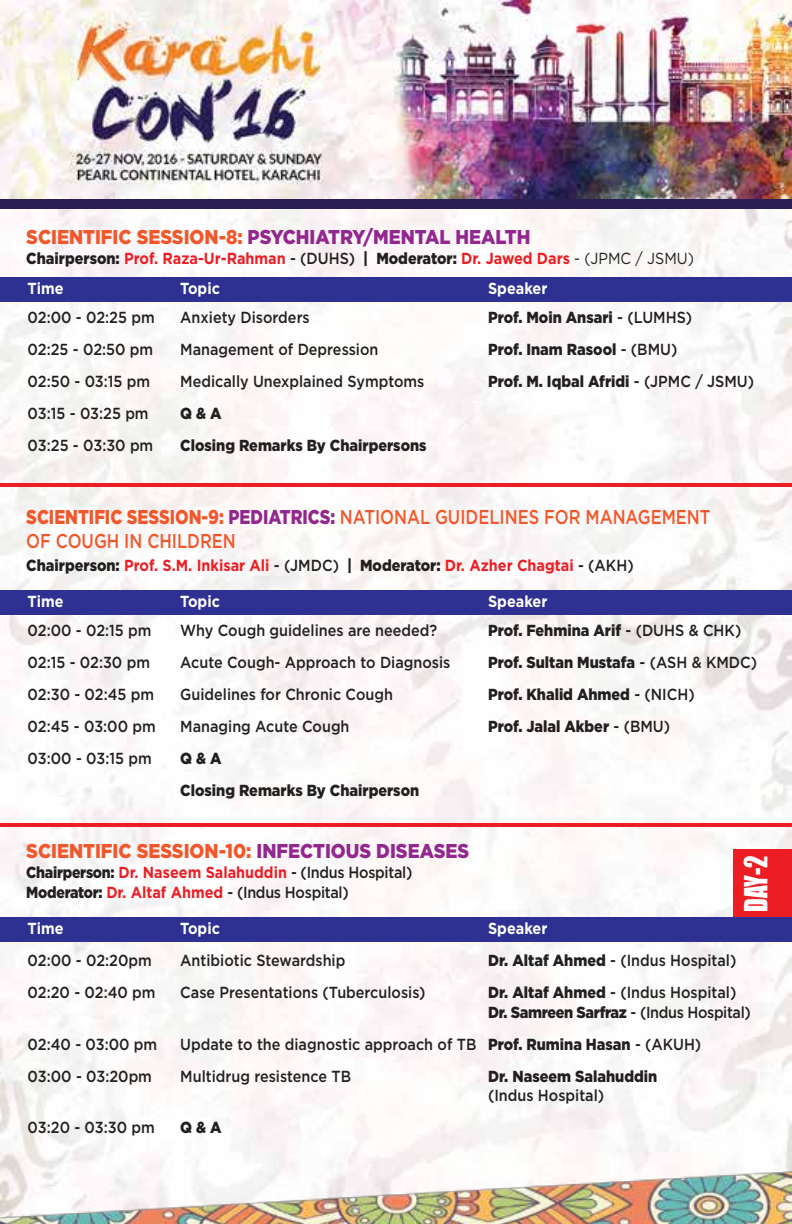
<style>
.page{position:relative;width:792px;height:1224px;background:#fff}
.page>*{position:absolute;margin:0;border:0;box-sizing:border-box;transform-origin:0 0}
.t1{font:29.2px "Impact";color:#fff;scale:.85 1}
.t2{font:500 20px/24px "Gotham";color:#f1572b;scale:.82 1}
.t3{font:900 20px "Gotham";color:#92278f;scale:.9 1}
.t4{font:900 20px "Gotham";color:#f1572b;scale:.9 1}
.t5{font:500 16px/19.2px "Gotham";color:#231f20;scale:.9 1}
.t6{font:900 16px/32px "Gotham";color:#231f20;scale:.9 1}
.t7{font:700 16px/20px "Gotham";color:#ed1d24;scale:.9 1}
.t8{font:700 16px "Gotham";color:#fff;scale:.9 1}
.s1{color:#f1572b}
.s2{font-weight:900;color:#231f20}
.s3{font-weight:500;color:#231f20}
.s4{font-weight:400;color:#231f20}
.s5{font-weight:500}
.s6{font-weight:900}
.s7{font-weight:900;color:#92278f}
.s8{color:#92278f}
</style>
<div class="page">
<img style="left:0;top:209px;width:792px;height:963px">
<img style="left:0;top:1172px;width:792px;height:52px">
<img style="left:0;top:0;width:792px;height:199px">
<div style="left:0;top:199px;width:792px;height:10px;background:#291f53"></div>
<div style="left:0;top:277px;width:792px;height:24px;background:#2e3092"></div>
<hr style="left:791px;top:753px;width:1px;height:31px;background:#f1572b">
<hr style="left:791px;top:1065px;width:1px;height:30px;background:#f1572b">
<svg style="left:791px;top:614px;width:1px;height:21px"></svg>
<hr style="left:791px;top:788px;width:1px;height:31px;background:#00652e">
<hr style="left:791px;top:1028px;width:1px;height:31px;background:#8dc63f">
<div style="left:0;top:590px;width:792px;height:24px;background:#2e3092"></div>
<div style="left:0;top:917px;width:792px;height:25px;background:#2e3092"></div>
<hr style="left:0;top:483px;width:792px;height:4px;background:#ed1d24">
<hr style="left:0;top:823px;width:792px;height:3px;background:#ed1d24">
<div style="left:733px;top:849px;width:59px;height:68px;background:#ed1d24"></div>
<p class="t3" style="left:26px;top:224px;width:562px"><span class="s1">SCIENTIFIC SESSION-8:</span> PSYCHIATRY/MENTAL HEALTH</p>
<p class="t7" style="left:26px;top:248px;width:743px"><span class="s2">Chairperson:</span> Prof. Raza-Ur-Rahman <span class="s3">- (DUHS)</span> <span class="s2">| Moderator:</span> Dr. Jawed Dars <span class="s4">- (JPMC / JSMU)</span></p>
<p class="t8" style="left:28px;top:277px;width:42px">Time</p>
<p class="t8" style="left:180px;top:277px;width:46px">Topic</p>
<p class="t8" style="left:488px;top:277px;width:67px">Speaker</p>
<p class="t5" style="left:28px;top:308px;width:143px">02:00 - 02:25 pm</p>
<p class="t5" style="left:180px;top:308px;width:145px">Anxiety Disorders</p>
<p class="t6" style="left:488px;top:302px;width:228px">Prof. Moin Ansari <span class="s5">- (LUMHS)</span></p>
<p class="t5" style="left:28px;top:340px;width:141px">02:25 - 02:50 pm</p>
<p class="t5" style="left:180px;top:340px;width:222px">Management of Depression</p>
<p class="t6" style="left:488px;top:334px;width:212px">Prof. Inam Rasool <span class="s5">- (BMU)</span></p>
<p class="t5" style="left:28px;top:372px;width:138px">02:50 - 03:15 pm</p>
<p class="t5" style="left:180px;top:372px;width:273px">Medically Unexplained Symptoms</p>
<p class="t6" style="left:488px;top:366px;width:297px">Prof. M. Iqbal Afridi <span class="s5">- (JPMC / JSMU)</span></p>
<p class="t5" style="left:28px;top:404px;width:136px">03:15 - 03:25 pm</p>
<p class="t6" style="left:180px;top:398px;width:48px">Q &amp; A</p>
<p class="t5" style="left:28px;top:436px;width:141px">03:25 - 03:30 pm</p>
<p class="t6" style="left:180px;top:430px;width:275px">Closing Remarks By Chairpersons</p>
<p class="t2" style="left:26px;top:505px;width:836px"><span class="s6">SCIENTIFIC SESSION-9:</span> <span class="s7">PEDIATRICS:</span> NATIONAL GUIDELINES FOR MANAGEMENT<br>OF COUGH IN CHILDREN</p>
<p class="t7" style="left:26px;top:556px;width:676px"><span class="s2">Chairperson:</span> Prof. S.M. Inkisar Ali <span class="s3">- (JMDC)</span> <span class="s2">| Moderator:</span> Dr. Azher Chagtai <span class="s3">- (AKH)</span></p>
<p class="t8" style="left:28px;top:590px;width:42px">Time</p>
<p class="t8" style="left:180px;top:590px;width:46px">Topic</p>
<p class="t8" style="left:488px;top:590px;width:67px">Speaker</p>
<p class="t5" style="left:28px;top:621px;width:139px">02:00 - 02:15 pm</p>
<p class="t5" style="left:180px;top:621px;width:287px">Why Cough guidelines are needed?</p>
<p class="t6" style="left:488px;top:615px;width:283px">Prof. Fehmina Arif <span class="s5">- (DUHS &amp; CHK)</span></p>
<p class="t5" style="left:28px;top:653px;width:138px">02:15 - 02:30 pm</p>
<p class="t5" style="left:180px;top:653px;width:302px">Acute Cough- Approach to Diagnosis</p>
<p class="t6" style="left:488px;top:647px;width:301px">Prof. Sultan Mustafa <span class="s5">- (ASH &amp; KMDC)</span></p>
<p class="t5" style="left:28px;top:685px;width:142px">02:30 - 02:45 pm</p>
<p class="t5" style="left:180px;top:685px;width:238px">Guidelines for Chronic Cough</p>
<p class="t6" style="left:488px;top:679px;width:231px">Prof. Khalid Ahmed <span class="s5">- (NICH)</span></p>
<p class="t5" style="left:28px;top:717px;width:144px">02:45 - 03:00 pm</p>
<p class="t5" style="left:180px;top:717px;width:190px">Managing Acute Cough</p>
<p class="t6" style="left:488px;top:711px;width:204px">Prof. Jalal Akber <span class="s5">- (BMU)</span></p>
<p class="t5" style="left:28px;top:749px;width:139px">03:00 - 03:15 pm</p>
<p class="t6" style="left:180px;top:743px;width:267px">Q &amp; A<br>Closing Remarks By Chairperson</p>
<p class="t4" style="left:26px;top:837px;width:494px">SCIENTIFIC SESSION-10: <span class="s8">INFECTIOUS DISEASES</span></p>
<p class="t7" style="left:26px;top:862px;width:431px"><span class="s2">Chairperson:</span> Dr. Naseem Salahuddin <span class="s3">- (Indus Hospital)<br></span><span class="s2">Moderator:</span> Dr. Altaf Ahmed <span class="s3">- (Indus Hospital)</span></p>
<h1 class="t1" style="left:733px;top:912px;width:68px;rotate:-90deg">DAY-2</h1>
<p class="t8" style="left:28px;top:917px;width:42px">Time</p>
<p class="t8" style="left:180px;top:917px;width:46px">Topic</p>
<p class="t8" style="left:488px;top:917px;width:67px">Speaker</p>
<p class="t5" style="left:28px;top:951px;width:140px">02:00 - 02:20pm</p>
<p class="t5" style="left:180px;top:951px;width:185px">Antibiotic Stewardship</p>
<p class="t5" style="left:488px;top:951px;width:277px"><span class="s6">Dr. Altaf Ahmed</span> - (Indus Hospital)</p>
<p class="t5" style="left:28px;top:983px;width:144px">02:20 - 02:40 pm</p>
<p class="t5" style="left:180px;top:983px;width:274px">Case Presentations (Tuberculosis)</p>
<p class="t5" style="left:488px;top:983px;width:293px"><span class="s6">Dr. Altaf Ahmed</span> - (Indus Hospital)<br><span class="s6">Dr. Samreen Sarfraz</span> - (Indus Hospital)</p>
<p class="t5" style="left:28px;top:1034px;width:145px">02:40 - 03:00 pm</p>
<p class="t5" style="left:180px;top:1034px;width:580px">Update to the diagnostic approach of TB <span class="s6">Prof. Rumina Hasan</span> - (AKUH)</p>
<p class="t5" style="left:28px;top:1066px;width:140px">03:00 - 03:20pm</p>
<p class="t5" style="left:180px;top:1066px;width:191px">Multidrug resistence TB</p>
<p class="t6" style="left:488px;top:1060px;width:189px">Dr. Naseem Salahuddin</p>
<p class="t5" style="left:488px;top:1085px;width:131px">(Indus Hospital)</p>
<p class="t5" style="left:28px;top:1117px;width:143px">03:20 - 03:30 pm</p>
<p class="t6" style="left:180px;top:1111px;width:48px">Q &amp; A</p>
</div>
